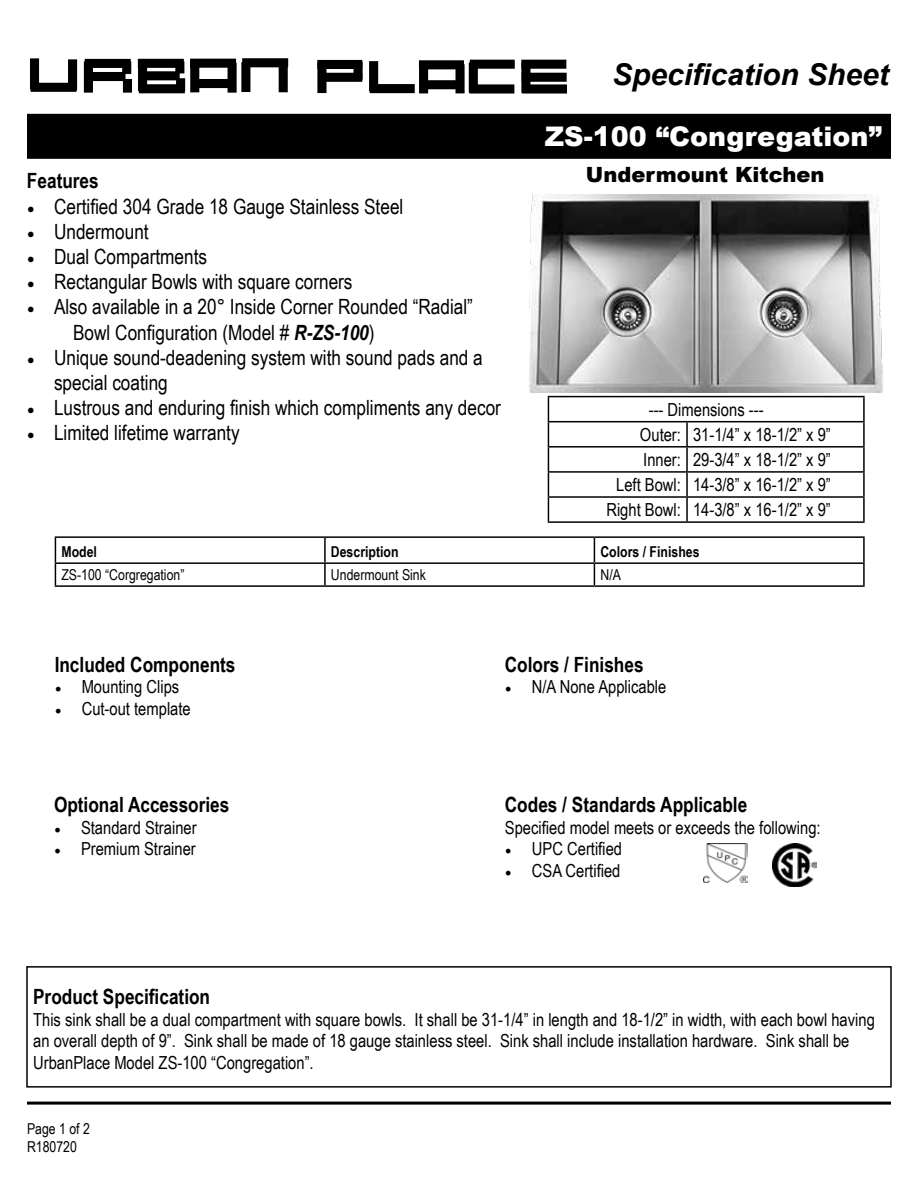
<style>
.page{position:relative;width:918px;height:1188px;background:#fff}
.page>*{position:absolute;margin:0;border:0;box-sizing:border-box;transform-origin:0 0}
.t1{font:italic 700 30px "Arial";color:#000}
.t2{font:900 27px "Arial";color:#fff}
.t3{font:21px/25.2px "Arial Narrow";color:#000}
.t4{font:700 21px "Arial Narrow";color:#000}
.t5{font:900 21px "Arial";color:#000}
.t6{font:18px/21.6px "Arial Narrow";color:#000}
.t7{font:15px/18px "Arial Narrow";color:#000}
.t8{font:700 15px "Arial Narrow";color:#000}
.s1{font-family:"Minion Pro"}
.s2{font-weight:700;font-style:italic}
</style>
<div class="page">
<div style="left:27px;top:114px;width:864px;height:45px;background:#000"></div>
<img style="left:529px;top:194px;width:354px;height:199px">
<div style="left:26px;top:966px;width:866px;height:122px;border:2px solid #000"></div>
<hr style="left:27px;top:1102px;width:864px;height:3px;background:#000">
<hr style="left:55px;top:536px;width:270px;height:2px;background:#000">
<hr style="left:325px;top:536px;width:269px;height:2px;background:#000">
<hr style="left:324px;top:538px;width:2px;height:24px;background:#000">
<hr style="left:594px;top:536px;width:271px;height:2px;background:#000">
<hr style="left:863px;top:538px;width:2px;height:24px;background:#000">
<hr style="left:55px;top:562px;width:270px;height:2px;background:#000">
<svg style="left:55px;top:538px;width:1px;height:47px"></svg>
<hr style="left:325px;top:562px;width:269px;height:2px;background:#000">
<hr style="left:324px;top:564px;width:2px;height:21px;background:#000">
<hr style="left:594px;top:562px;width:271px;height:2px;background:#000">
<svg style="left:594px;top:538px;width:1px;height:47px"></svg>
<hr style="left:863px;top:564px;width:2px;height:21px;background:#000">
<hr style="left:55px;top:585px;width:270px;height:2px;background:#000">
<hr style="left:325px;top:585px;width:269px;height:2px;background:#000">
<hr style="left:594px;top:585px;width:271px;height:2px;background:#000">
<img style="left:704px;top:843px;width:44px;height:39px">
<img style="left:773px;top:843px;width:43px;height:43px">
<div style="left:30px;top:58px;width:9px;height:31px;background:#000"></div>
<div style="left:68px;top:59px;width:9px;height:31px;background:#000"></div>
<div style="left:31px;top:83px;width:46px;height:9px;background:#000"></div>
<div style="left:84px;top:61px;width:9px;height:32px;background:#000"></div>
<div style="left:122px;top:61px;width:9px;height:13px;background:#000"></div>
<div style="left:85px;top:59px;width:46px;height:9px;background:#000"></div>
<div style="left:85px;top:72px;width:41px;height:9px;background:#000"></div>
<div style="left:123px;top:79px;width:9px;height:14px;background:#000"></div>
<div style="left:138px;top:61px;width:9px;height:30px;background:#000"></div>
<div style="left:175px;top:61px;width:9px;height:12px;background:#000"></div>
<div style="left:138px;top:59px;width:46px;height:9px;background:#000"></div>
<div style="left:140px;top:71px;width:40px;height:9px;background:#000"></div>
<div style="left:176px;top:78px;width:9px;height:13px;background:#000"></div>
<div style="left:139px;top:84px;width:46px;height:9px;background:#000"></div>
<div style="left:228px;top:63px;width:9px;height:30px;background:#000"></div>
<div style="left:279px;top:62px;width:9px;height:30px;background:#000"></div>
<div style="left:241px;top:62px;width:9px;height:30px;background:#000"></div>
<div style="left:242px;top:58px;width:46px;height:9px;background:#000"></div>
<div style="left:190px;top:63px;width:9px;height:29px;background:#000"></div>
<div style="left:190px;top:59px;width:46px;height:9px;background:#000"></div>
<div style="left:194px;top:79px;width:39px;height:9px;background:#000"></div>
<div style="left:317px;top:63px;width:9px;height:30px;background:#000"></div>
<div style="left:353px;top:62px;width:10px;height:18px;background:#000"></div>
<div style="left:317px;top:60px;width:45px;height:9px;background:#000"></div>
<div style="left:318px;top:73px;width:44px;height:9px;background:#000"></div>
<div style="left:369px;top:61px;width:9px;height:30px;background:#000"></div>
<div style="left:370px;top:84px;width:45px;height:9px;background:#000"></div>
<div style="left:419px;top:64px;width:9px;height:29px;background:#000"></div>
<div style="left:419px;top:60px;width:45px;height:9px;background:#000"></div>
<div style="left:423px;top:80px;width:38px;height:9px;background:#000"></div>
<div style="left:456px;top:64px;width:9px;height:29px;background:#000"></div>
<div style="left:469px;top:63px;width:9px;height:30px;background:#000"></div>
<div style="left:469px;top:84px;width:45px;height:10px;background:#000"></div>
<div style="left:470px;top:60px;width:45px;height:9px;background:#000"></div>
<div style="left:521px;top:63px;width:9px;height:30px;background:#000"></div>
<div style="left:522px;top:84px;width:45px;height:10px;background:#000"></div>
<div style="left:521px;top:60px;width:45px;height:9px;background:#000"></div>
<div style="left:522px;top:73px;width:45px;height:9px;background:#000"></div>
<hr style="left:548px;top:396px;width:139px;height:1px;background:#000">
<hr style="left:687px;top:396px;width:178px;height:1px;background:#000">
<hr style="left:863px;top:397px;width:2px;height:24px;background:#000">
<hr style="left:548px;top:421px;width:139px;height:1px;background:#000">
<hr style="left:687px;top:421px;width:178px;height:1px;background:#000">
<hr style="left:686px;top:422px;width:2px;height:24px;background:#000">
<hr style="left:863px;top:422px;width:2px;height:24px;background:#000">
<hr style="left:548px;top:446px;width:139px;height:2px;background:#000">
<hr style="left:687px;top:446px;width:178px;height:2px;background:#000">
<hr style="left:686px;top:448px;width:2px;height:23px;background:#000">
<hr style="left:863px;top:448px;width:2px;height:23px;background:#000">
<hr style="left:548px;top:471px;width:139px;height:2px;background:#000">
<hr style="left:687px;top:471px;width:178px;height:2px;background:#000">
<hr style="left:686px;top:473px;width:2px;height:23px;background:#000">
<hr style="left:863px;top:473px;width:2px;height:23px;background:#000">
<hr style="left:548px;top:496px;width:139px;height:2px;background:#000">
<svg style="left:548px;top:397px;width:1px;height:124px"></svg>
<hr style="left:687px;top:496px;width:178px;height:2px;background:#000">
<hr style="left:686px;top:498px;width:2px;height:23px;background:#000">
<hr style="left:863px;top:498px;width:2px;height:23px;background:#000">
<hr style="left:548px;top:521px;width:139px;height:2px;background:#000">
<hr style="left:687px;top:521px;width:178px;height:2px;background:#000">
<h1 class="t1" style="left:612px;top:55px;width:278px">Specification Sheet</h1>
<h2 class="t2" style="left:545px;top:117px;width:339px">ZS-100 “Congregation”</h2>
<p class="t4" style="left:27px;top:165px;width:73px">Features</p>
<p class="t5" style="left:586px;top:159px;width:240px">Undermount Kitchen</p>
<p class="t3" style="left:27px;top:193px;width:378px"><span class="s1">•</span> Certified 304 Grade 18 Gauge Stainless Steel</p>
<p class="t3" style="left:27px;top:218px;width:123px"><span class="s1">•</span> Undermount</p>
<p class="t3" style="left:27px;top:243px;width:182px"><span class="s1">•</span> Dual Compartments</p>
<p class="t3" style="left:27px;top:269px;width:327px"><span class="s1">•</span> Rectangular Bowls with square corners</p>
<p class="t3" style="left:73px;top:294px;width:401px;text-indent:-46px"><span class="s1">•</span> Also available in a 20° Inside Corner Rounded “Radial”<br>Bowl Configuration (Model # <span class="s2">R-ZS-100</span>)</p>
<p class="t3" style="left:54px;top:344px;width:430px;text-indent:-27px"><span class="s1">•</span> Unique sound-deadening system with sound pads and a special coating</p>
<p class="t3" style="left:27px;top:395px;width:475px"><span class="s1">•</span> Lustrous and enduring finish which compliments any decor</p>
<p class="t3" style="left:27px;top:420px;width:214px"><span class="s1">•</span> Limited lifetime warranty</p>
<p class="t6" style="left:649px;top:398px;width:116px">--- Dimensions ---</p>
<p class="t6" style="left:640px;top:423px;width:192px">Outer: 31-1/4” x 18-1/2” x 9”</p>
<p class="t6" style="left:643px;top:448px;width:189px">Inner: 29-3/4” x 18-1/2” x 9”</p>
<p class="t6" style="left:616px;top:473px;width:216px">Left Bowl: 14-3/8” x 16-1/2” x 9”</p>
<p class="t6" style="left:606px;top:498px;width:226px">Right Bowl: 14-3/8” x 16-1/2” x 9”</p>
<p class="t8" style="left:61px;top:541px;width:37px">Model</p>
<p class="t8" style="left:331px;top:541px;width:69px">Description</p>
<p class="t8" style="left:600px;top:541px;width:101px">Colors / Finishes</p>
<p class="t7" style="left:61px;top:565px;width:125px">ZS-100 “Corgregation”</p>
<p class="t7" style="left:331px;top:565px;width:97px">Undermount Sink</p>
<p class="t7" style="left:600px;top:565px;width:22px">N/A</p>
<p class="t4" style="left:55px;top:648px;width:182px">Included Components</p>
<p class="t6" style="left:55px;top:676px;width:126px"><span class="s1">•</span> Mounting Clips</p>
<p class="t6" style="left:55px;top:697px;width:138px"><span class="s1">•</span> Cut-out template</p>
<p class="t4" style="left:54px;top:789px;width:177px">Optional Accessories</p>
<p class="t6" style="left:54px;top:816px;width:144px"><span class="s1">•</span> Standard Strainer</p>
<p class="t6" style="left:54px;top:838px;width:143px"><span class="s1">•</span> Premium Strainer</p>
<p class="t4" style="left:505px;top:648px;width:140px">Colors / Finishes</p>
<p class="t6" style="left:505px;top:676px;width:163px"><span class="s1">•</span> N/A None Applicable</p>
<p class="t4" style="left:505px;top:789px;width:244px">Codes / Standards Applicable</p>
<p class="t6" style="left:505px;top:816px;width:317px">Specified model meets or exceeds the following:</p>
<p class="t6" style="left:505px;top:838px;width:119px"><span class="s1">•</span> UPC Certified</p>
<p class="t6" style="left:505px;top:859px;width:117px"><span class="s1">•</span> CSA Certified</p>
<p class="t4" style="left:33px;top:981px;width:179px">Product Specification</p>
<p class="t6" style="left:33px;top:1008px;width:843px">This sink shall be a dual compartment with square bowls. It shall be 31-1/4” in length and 18-1/2” in width, with each bowl having an overall depth of 9”. Sink shall be made of 18 gauge stainless steel. Sink shall include installation hardware. Sink shall be<br>UrbanPlace Model ZS-100 “Congregation”.</p>
<p class="t7" style="left:27px;top:1119px;width:64px">Page 1 of 2<br>R180720</p>
</div>
